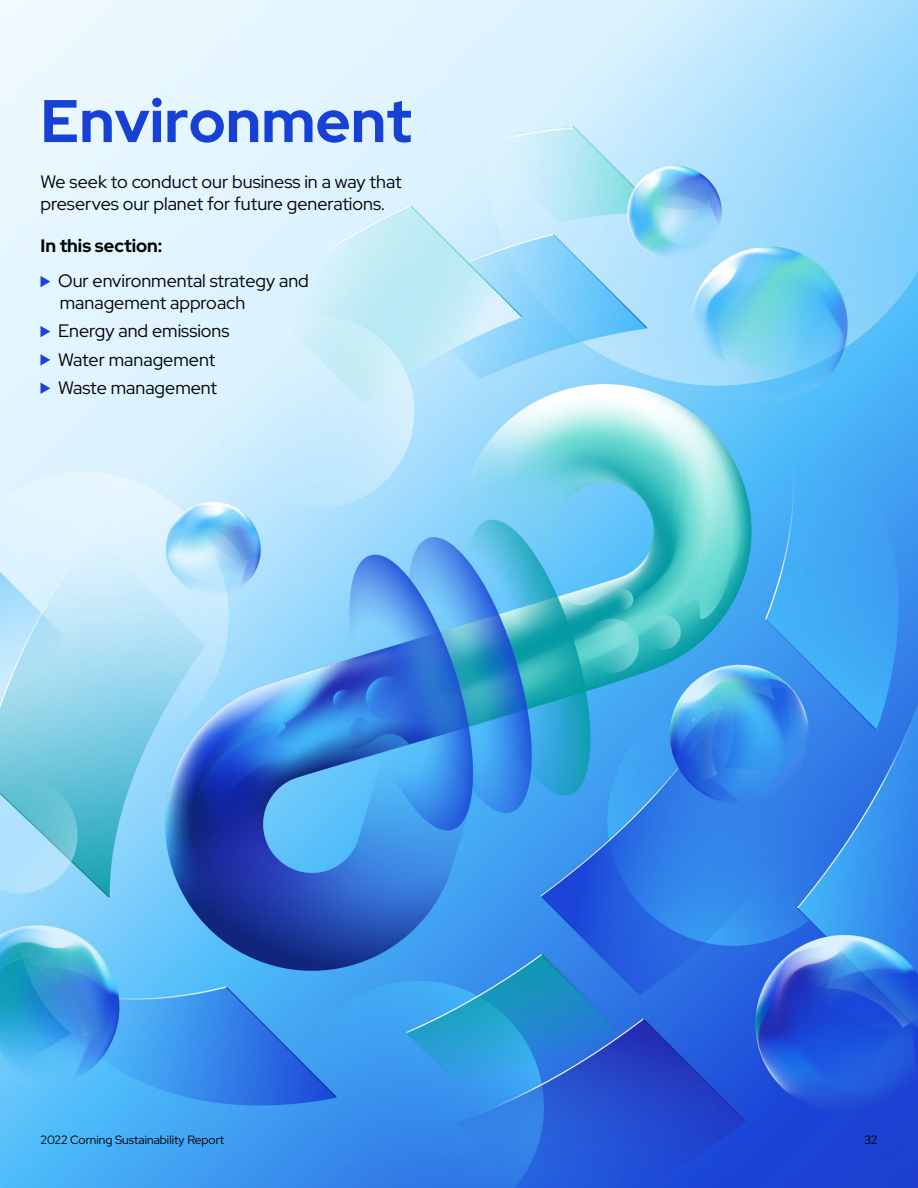
<style>
.page{position:relative;width:918px;height:1188px;background:#fff}
.page>*{position:absolute;margin:0;border:0;box-sizing:border-box;transform-origin:0 0}
.TOC_base{font:700 60px "Red Hat Display";color:#1740d4}
.Divider_Body{font:18px/21.6px "Red Hat Display";color:#000}
.Divider_Body-2{font:700 18px "Red Hat Display";color:#000}
.t1{font:12px "Red Hat Display";color:#000}
</style>
<div class="page">
<img style="left:0;top:0;width:918px;height:1188px">
<svg style="left:41px;top:276px;width:9px;height:11px"></svg>
<svg style="left:41px;top:326px;width:9px;height:11px"></svg>
<svg style="left:41px;top:354px;width:9px;height:12px"></svg>
<svg style="left:41px;top:383px;width:9px;height:11px"></svg>
<p class="TOC_base" style="left:40px;top:82px;width:373px">Environment</p>
<p class="Divider_Body" style="left:40px;top:171px;width:363px">We seek to conduct our business in a way that preserves our planet for future generations.</p>
<p class="Divider_Body-2" style="left:40px;top:234px;width:123px">In this section:</p>
<p class="Divider_Body" style="left:58px;top:270px;width:252px">Our environmental strategy and management approach</p>
<p class="Divider_Body" style="left:58px;top:320px;width:173px">Energy and emissions</p>
<p class="Divider_Body" style="left:58px;top:348px;width:159px">Water management</p>
<p class="Divider_Body" style="left:58px;top:376px;width:161px">Waste management</p>
<p class="t1" style="left:40px;top:1132px;width:185px">2022 Corning Sustainability Report</p>
<p class="t1" style="left:864px;top:1132px;width:15px">32</p>
</div>
